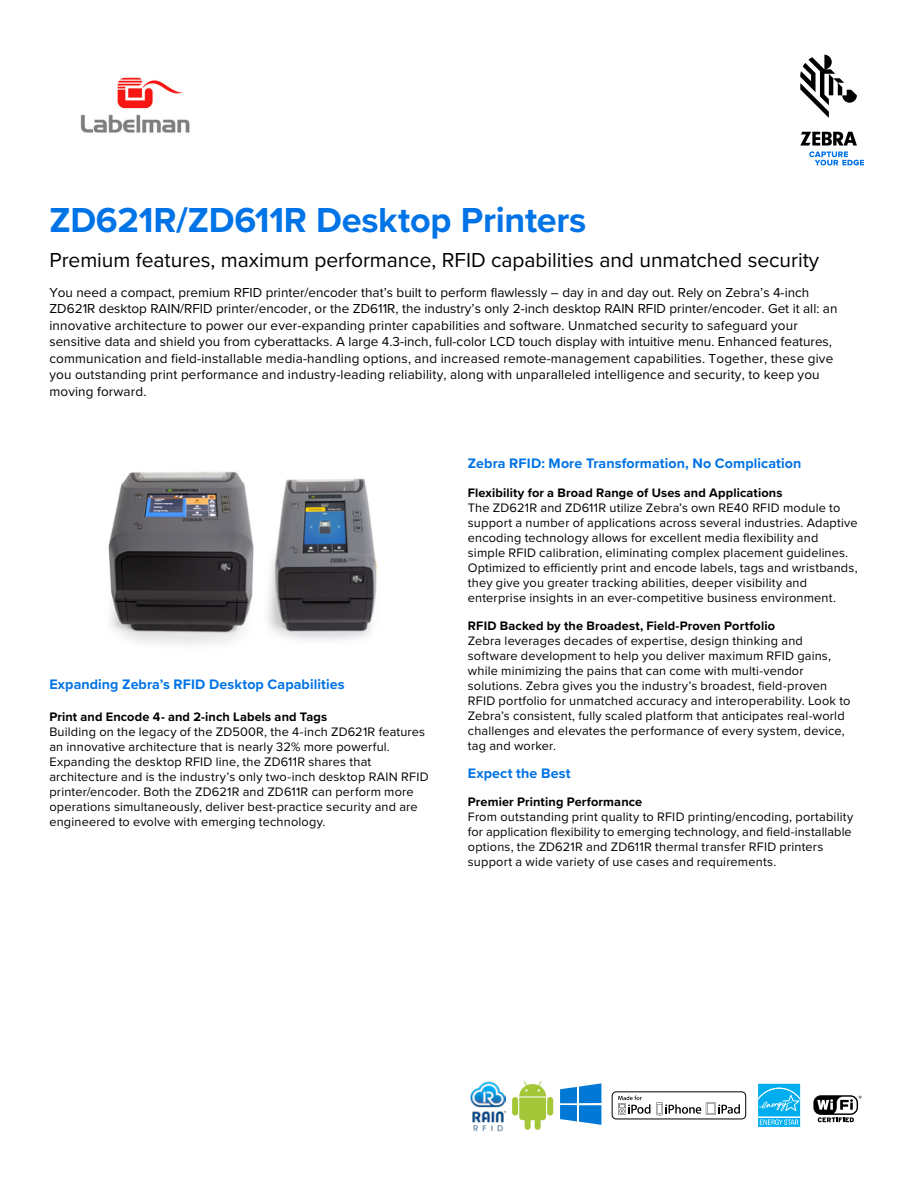
<style>
.page{position:relative;width:918px;height:1188px;background:#fff}
.page>*{position:absolute;margin:0;border:0;box-sizing:border-box;transform-origin:0 0}
.t1{font:700 36px "Proxima Nova";letter-spacing:-.01em;color:#0073e6}
.t2{font:21px "Proxima Nova";color:#000}
.t3{font:700 14.25px "Proxima Nova";letter-spacing:.01em;color:#0073e6}
.t4{font:13.5px/16.5px "Proxima Nova";letter-spacing:.01em;color:#000}
.t5{font:12.75px/15px "Proxima Nova";letter-spacing:.015em;color:#000}
.t6{font:700 12.75px "Proxima Nova";letter-spacing:.01em;color:#000}
</style>
<div class="page">
<img style="left:108px;top:471px;width:269px;height:174px">
<svg style="left:512px;top:1081px;width:42px;height:49px"></svg>
<svg style="left:560px;top:1083px;width:41px;height:42px"></svg>
<svg style="left:656px;top:1102px;width:84px;height:13px"></svg>
<svg style="left:618px;top:1096px;width:32px;height:19px"></svg>
<div style="left:757px;top:1083px;width:44px;height:34px;background:#cceefb"></div>
<svg style="left:757px;top:1084px;width:44px;height:43px;background:#38bff2"></svg>
<svg style="left:813px;top:1095px;width:45px;height:20px"></svg>
<svg style="left:817px;top:1096px;width:45px;height:26px"></svg>
<div style="left:612px;top:1091px;width:134px;height:28px;border:1px solid #000;border-radius:4px"></div>
<img style="left:471px;top:1081px;width:34px;height:51px">
<svg style="left:800px;top:55px;width:57px;height:63px"></svg>
<svg style="left:800px;top:132px;width:64px;height:33px"></svg>
<img style="left:80px;top:77px;width:110px;height:56px">
<h1 class="t1" style="left:49px;top:193px;width:539px">ZD621R/ZD611R Desktop Printers</h1>
<h2 class="t2" style="left:49px;top:244px;width:771px">Premium features, maximum performance, RFID capabilities and unmatched security</h2>
<p class="t4" style="left:49px;top:283px;width:790px">You need a compact, premium RFID printer/encoder that’s built to perform flawlessly – day in and day out. Rely on Zebra’s 4-inch ZD621R desktop RAIN/RFID printer/encoder, or the ZD611R, the industry’s only 2-inch desktop RAIN RFID printer/encoder. Get it all: an innovative architecture to power our ever-expanding printer capabilities and software. Unmatched security to safeguard your sensitive data and shield you from cyberattacks. A large 4.3-inch, full-color LCD touch display with intuitive menu. Enhanced features, communication and field-installable media-handling options, and increased remote-management capabilities. Together, these give you outstanding print performance and industry-leading reliability, along with unparalleled intelligence and security, to keep you moving forward.</p>
<p class="t3" style="left:49px;top:674px;width:297px">Expanding Zebra’s RFID Desktop Capabilities</p>
<p class="t6" style="left:49px;top:707px;width:279px">Print and Encode 4- and 2-inch Labels and Tags</p>
<p class="t5" style="left:49px;top:723px;width:381px">Building on the legacy of the ZD500R, the 4-inch ZD621R features an innovative architecture that is nearly 32% more powerful.<br>Expanding the desktop RFID line, the ZD611R shares that architecture and is the industry’s only two-inch desktop RAIN RFID printer/encoder. Both the ZD621R and ZD611R can perform more operations simultaneously, deliver best-practice security and are engineered to evolve with emerging technology.</p>
<p class="t3" style="left:468px;top:453px;width:335px">Zebra RFID: More Transformation, No Complication</p>
<p class="t6" style="left:468px;top:483px;width:316px">Flexibility for a Broad Range of Uses and Applications</p>
<p class="t5" style="left:468px;top:500px;width:391px">The ZD621R and ZD611R utilize Zebra’s own RE40 RFID module to support a number of applications across several industries. Adaptive encoding technology allows for excellent media flexibility and simple RFID calibration, eliminating complex placement guidelines.<br>Optimized to efficiently print and encode labels, tags and wristbands, they give you greater tracking abilities, deeper visibility and enterprise insights in an ever-competitive business environment.</p>
<p class="t6" style="left:468px;top:617px;width:309px">RFID Backed by the Broadest, Field-Proven Portfolio</p>
<p class="t5" style="left:468px;top:633px;width:384px">Zebra leverages decades of expertise, design thinking and software development to help you deliver maximum RFID gains, while minimizing the pains that can come with multi-vendor solutions. Zebra gives you the industry’s broadest, field-proven RFID portfolio for unmatched accuracy and interoperability. Look to Zebra’s consistent, fully scaled platform that anticipates real-world challenges and elevates the performance of every system, device, tag and worker.</p>
<p class="t3" style="left:468px;top:762px;width:104px">Expect the Best</p>
<p class="t6" style="left:468px;top:793px;width:176px">Premier Printing Performance</p>
<p class="t5" style="left:468px;top:809px;width:387px">From outstanding print quality to RFID printing/encoding, portability for application flexibility to emerging technology, and field-installable options, the ZD621R and ZD611R thermal transfer RFID printers support a wide variety of use cases and requirements.</p>
</div>
